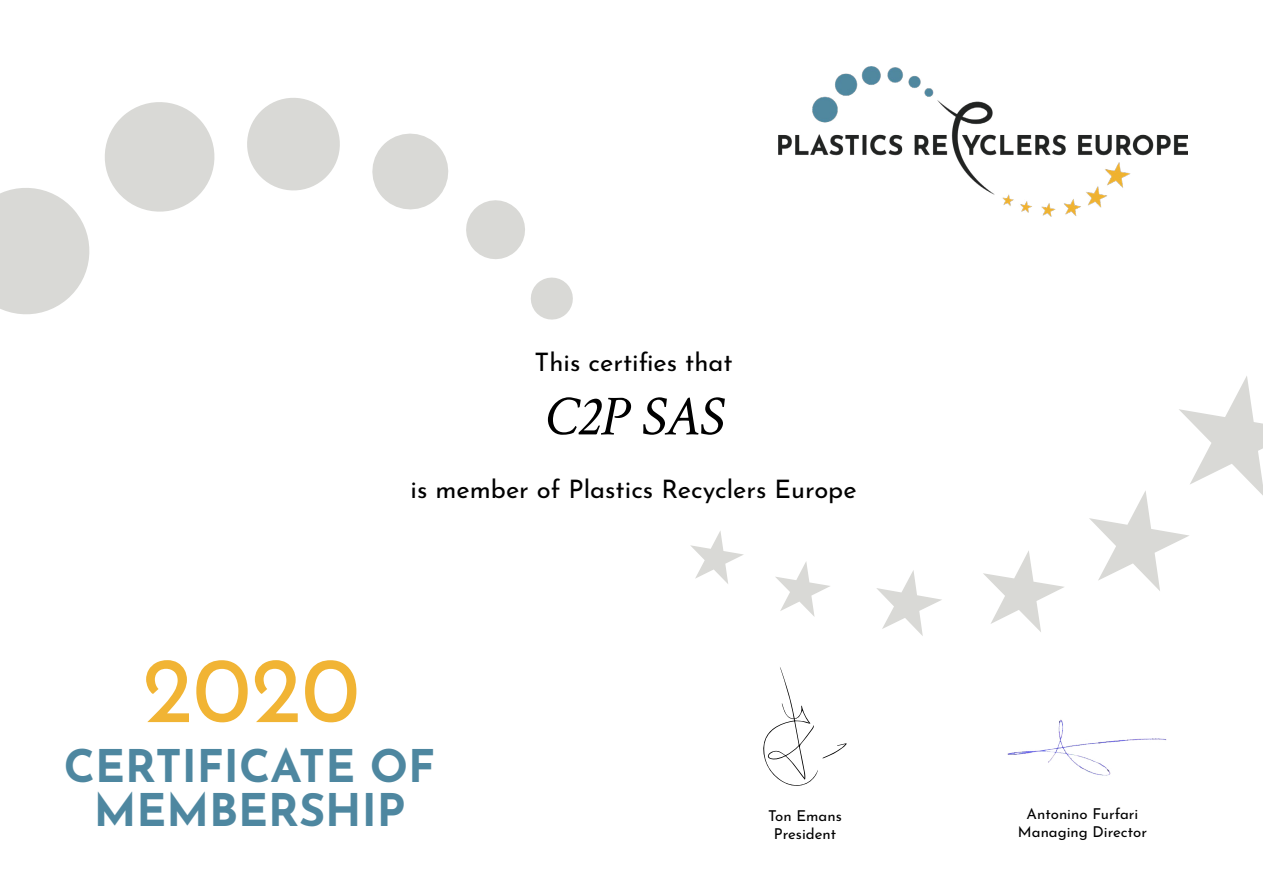
<style>
.page{position:relative;width:1263px;height:893px;background:#fff}
.page>*{position:absolute;margin:0;border:0;box-sizing:border-box;transform-origin:0 0}
.t1{font:93px "Josefin Sans";color:#f1b434}
.t2{font:italic 57px "Crimson Text";color:#000}
.t3{font:700 45px/43.5px "Josefin Sans";color:#4e87a0;text-align:center}
.t4{font:25.5px "Josefin Sans";color:#000}
.t5{font:15px/18px "Josefin Sans";color:#000;text-align:center}
</style>
<div class="page">
<img style="left:779px;top:67px;width:408px;height:150px">
<img style="left:1007px;top:719px;width:160px;height:57px">
<svg style="left:763px;top:667px;width:84px;height:119px"></svg>
<svg style="left:531px;top:277px;width:42px;height:43px"></svg>
<svg style="left:0;top:102px;width:215px;height:213px"></svg>
<svg style="left:247px;top:98px;width:93px;height:93px"></svg>
<svg style="left:372px;top:133px;width:77px;height:77px"></svg>
<svg style="left:466px;top:200px;width:59px;height:59px"></svg>
<svg style="left:690px;top:531px;width:54px;height:53px"></svg>
<svg style="left:1089px;top:376px;width:174px;height:215px"></svg>
<svg style="left:983px;top:551px;width:81px;height:81px"></svg>
<svg style="left:876px;top:570px;width:66px;height:66px"></svg>
<svg style="left:775px;top:561px;width:55px;height:56px"></svg>
<p class="t4" style="left:535px;top:340px;width:200px">This certifies that</p>
<h2 class="t2" style="left:545px;top:384px;width:180px">C2P SAS</h2>
<p class="t4" style="left:411px;top:468px;width:447px">is member of Plastics Recyclers Europe</p>
<h1 class="t1" style="left:142px;top:612px;width:219px">2020</h1>
<h3 class="t3" style="left:64px;top:738px;width:373px">CERTIFICATE OF<br>MEMBERSHIP</h3>
<p class="t5" style="left:768px;top:805px;width:75px">Ton Emans<br>President</p>
<p class="t5" style="left:1018px;top:803px;width:130px">Antonino Furfari<br>Managing Director</p>
</div>
